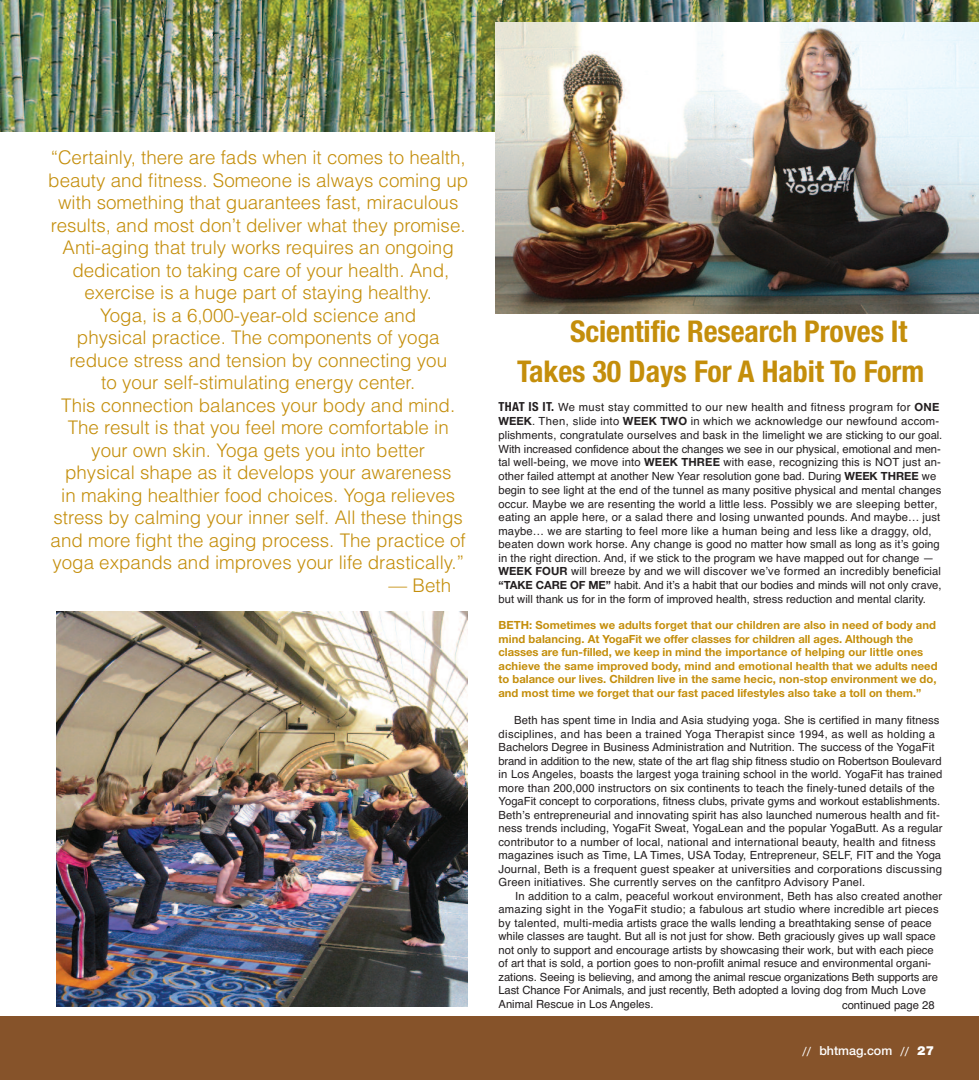
<style>
.page{position:relative;width:979px;height:1080px;background:#fff}
.page>*{position:absolute;margin:0;border:0;box-sizing:border-box;transform-origin:0 0}
.t1{font:700 condensed 30px/40.1px "Helvetica Neue";letter-spacing:-.005em;color:#c48e0b}
.t2{font:300 18.75px/22.5px "Helvetica";color:#c48e0b;text-align:center}
.t3{font:500 12.5px "Helvetica Neue LT Std";color:#fff}
.t4{font:11.25px/13.5px "Helvetica";letter-spacing:.01em;color:#231f20}
.t5{font:700 11.25px/13.5px "Helvetica Neue LT Std";color:#c48e0b}
.s1{font-family:"Helvetica Neue";font-weight:700;font-stretch:condensed;font-size:12.5px}
.s2{font-family:"Helvetica Neue LT Std";font-weight:700}
.s3{font-weight:400;font-style:italic}
.s4{font-weight:900}
</style>
<div class="page">
<div style="left:0;top:1016px;width:979px;height:64px;background:#86532a"></div>
<img style="left:0;top:0;width:979px;height:132px">
<img style="left:56px;top:611px;width:411px;height:396px">
<img style="left:496px;top:22px;width:483px;height:291px">
<p class="t2" style="left:48px;top:146px;width:421px">“Certainly, there are fads when it comes to health, beauty and fitness. Someone is always coming up with something that guarantees fast, miraculous results, and most don’t deliver what they promise.<br>Anti-aging that truly works requires an ongoing dedication to taking care of your health. And, exercise is a huge part of staying healthy.<br>Yoga, is a 6,000-year-old science and<br>physical practice. The components of yoga reduce stress and tension by connecting you<br>to your self-stimulating energy center.<br>This connection balances your body and mind.<br>The result is that you feel more comfortable in your own skin. Yoga gets you into better<br>physical shape as it develops your awareness<br>in making healthier food choices. Yoga relieves stress by calming your inner self. All these things and more fight the aging process. The practice of yoga expands and improves your life drastically.”</p>
<h2 class="t2" style="left:389px;top:574px;width:64px">— Beth</h2>
<h1 class="t1" style="left:517px;top:311px;width:408px;text-indent:53px">Scientific Research Proves It<br>Takes 30 Days For A Habit To Form</h1>
<p class="t4" style="left:498px;top:400px;width:445px"><span class="s1">THAT IS IT.</span> We must stay committed to our new health and fitness program for <span class="s2">ONE WEEK</span>. Then, slide into <span class="s2">WEEK TWO</span> in which we acknowledge our newfound accom&shy;plishments, congratulate ourselves and bask in the limelight we are sticking to our goal.<br>With increased confidence about the changes we see in our physical, emotional and men&shy;tal well-being, we move into <span class="s2">WEEK THREE</span> with ease, recognizing this is NOT just an&shy;other failed attempt at another New Year resolution gone bad. During <span class="s2">WEEK THREE</span> we begin to see light at the end of the tunnel as many positive physical and mental changes occur. Maybe we are resenting the world a little less. Possibly we are sleeping better, eating an apple here, or a salad there and losing unwanted pounds. And maybe… just maybe… we are starting to feel more like a human being and less like a draggy, old, beaten down work horse. Any change is good no matter how small as long as itʼs going in the right direction. And, if we stick to the program we have mapped out for change — <span class="s2">WEEK FOUR</span> will breeze by and we will discover weʼve formed an incredibly beneficial <span class="s2">“TAKE CARE OF ME”</span> habit. And itʼs a habit that our bodies and minds will not only crave, but will thank us for in the form of improved health, stress reduction and mental clarity.</p>
<p class="t5" style="left:498px;top:618px;width:441px">BETH: Sometimes we adults forget that our children are also in need of body and mind balancing. At YogaFit we offer classes for children all ages. Although the classes are fun-filled, we keep in mind the importance of helping our little ones achieve the same improved body, mind and emotional health that we adults need to balance our lives. Children live in the same hecic, non-stop environment we do, and most time we forget that our fast paced lifestyles also take a toll on them.”</p>
<p class="t4" style="left:498px;top:714px;width:445px;text-indent:16px">Beth has spent time in India and Asia studying yoga. She is certified in many fitness disciplines, and has been a trained Yoga Therapist since 1994, as well as holding a Bachelors Degree in Business Administration and Nutrition. The success of the YogaFit brand in addition to the new, state of the art flag ship fitness studio on Robertson Boulevard in Los Angeles, boasts the largest yoga training school in the world. YogaFit has trained more than 200,000 instructors on six continents to teach the finely-tuned details of the YogaFit concept to corporations, fitness clubs, private gyms and workout establishments.<br>Bethʼs entrepreneurial and innovating spirit has also launched numerous health and fit&shy;ness trends including, YogaFit Sweat, YogaLean and the popular YogaButt. As a regular contributor to a number of local, national and international beauty, health and fitness magazines isuch as Time, LA Times, USA Today, Entrepreneur, SELF, FIT and the Yoga Journal, Beth is a frequent guest speaker at universities and corporations discussing Green initiatives. She currently serves on the canfitpro Advisory Panel.</p>
<p class="t4" style="left:498px;top:889px;width:445px;text-indent:17px">In addition to a calm, peaceful workout environment, Beth has also created another amazing sight in the YogaFit studio; a fabulous art studio where incredible art pieces by talented, multi-media artists grace the walls lending a breathtaking sense of peace while classes are taught. But all is not just for show. Beth graciously gives up wall space not only to support and encourage artists by showcasing their work, but with each piece of art that is sold, a portion goes to non-profilt animal resuce and environmental organi&shy;zations. Seeing is believing, and among the animal rescue organizations Beth supports are Last Chance For Animals, and just recently, Beth adopted a loving dog from Much Love Animal Rescue in Los Angeles.</p>
<p class="t3" style="left:802px;top:1043px;width:133px"><span class="s3">//</span> bhtmag.com <span class="s3">//</span> <span class="s4">27</span></p>
<p class="t4" style="left:842px;top:999px;width:94px">continued page 28</p>
</div>
